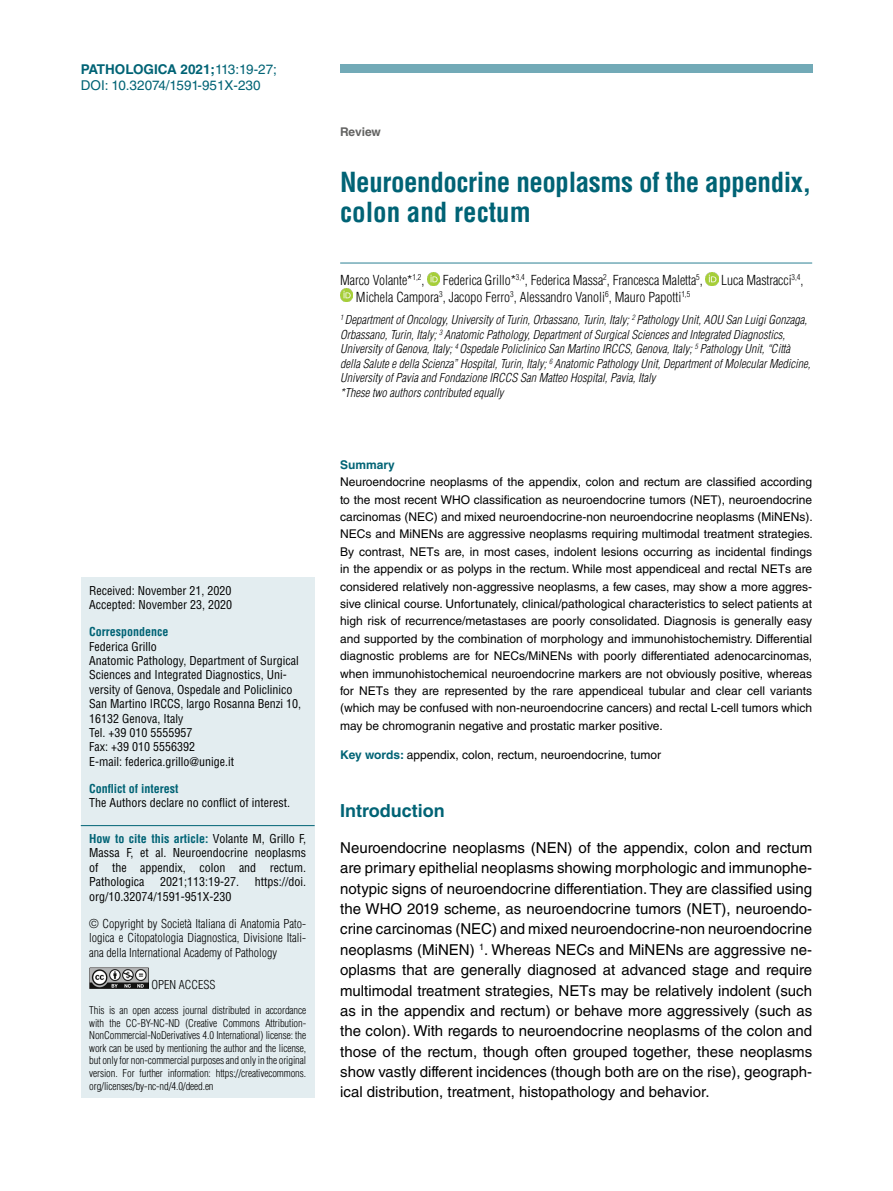
<style>
.page{position:relative;width:893px;height:1191px;background:#fff}
.page>*{position:absolute;margin:0;border:0;box-sizing:border-box;transform-origin:0 0}
.t1{font:700 condensed 27px/30px "Helvetica LT Std";letter-spacing:-.015em;color:#006375}
.t2{font:700 18px "Helvetica LT Std";color:#006375}
.t3{font:15px/20.4px "Helvetica LT Std";color:#000;text-align:justify}
.t4{font:300 condensed 13.5px "Helvetica LT Std";letter-spacing:-.005em;color:#000}
.t5{font:13.5px/16.2px "Helvetica LT Std";color:#006375}
.t6{font:12px/17.4px "Helvetica LT Std";color:#000;text-align:justify}
.t7{font:condensed 12px/14.4px "Helvetica LT Std";color:#000}
.t8{font:italic 300 condensed 12px/14.4px "Helvetica LT Std";color:#000}
.t9{font:300 condensed 12px/14.4px "Helvetica LT Std";color:#000;text-align:justify}
.t10{font:700 condensed 12px "Helvetica LT Std";color:#006375}
.t11{font:700 12px "Helvetica LT Std";color:#006375}
.t12{font:700 12px "Helvetica LT Std";letter-spacing:-.015em;color:#626261}
.t13{font:300 condensed 10.5px/12.6px "Helvetica LT Std";letter-spacing:-.01em;color:#000;text-align:justify}
.s1{font-weight:700}
.s2{font-weight:700;color:#006375}
</style>
<div class="page">
<div style="left:81px;top:577px;width:234px;height:521px;background:#e3edf0"></div>
<hr style="left:81px;top:825px;width:234px;height:1px;background:#006375">
<img style="left:89px;top:967px;width:60px;height:21px">
<div style="left:340px;top:64px;width:472px;height:8px;background:#72aab7"></div>
<hr style="left:340px;top:262px;width:472px;height:2px;background:#72aab7">
<svg style="left:427px;top:272px;width:13px;height:13px"></svg>
<svg style="left:706px;top:272px;width:12px;height:13px"></svg>
<svg style="left:340px;top:289px;width:13px;height:12px"></svg>
<p class="t5" style="left:81px;top:61px;width:198px"><span class="s1">PATHOLOGICA 2021;</span>113:19-27;<br>DOI: 10.32074/1591-951X-230</p>
<p class="t7" style="left:89px;top:583px;width:144px">Received: November 21, 2020<br>Accepted: November 23, 2020</p>
<p class="t10" style="left:89px;top:624px;width:81px">Correspondence</p>
<p class="t7" style="left:89px;top:639px;width:213px">Federica Grillo<br>Anatomic Pathology, Department of Surgical<br>Sciences and Integrated Diagnostics, Uni&shy;versity of Genova, Ospedale and Policlinico<br>San Martino IRCCS, largo Rosanna Benzi 10,<br>16132 Genova, Italy<br>Tel. +39 010 5555957<br>Fax: +39 010 5556392<br>E-mail: federica.grillo@unige.it</p>
<p class="t10" style="left:89px;top:781px;width:91px">Conflict of interest</p>
<p class="t7" style="left:89px;top:795px;width:202px">The Authors declare no conflict of interest.</p>
<p class="t7" style="left:89px;top:831px;width:218px;text-align:justify"><span class="s2">How to cite this article:</span> Volante M, Grillo F, Massa F, et al. Neuroendocrine neoplasms of the appendix, colon and rectum.<br>Pathologica</p>
<p class="t7" style="left:160px;top:874px;width:80px">2021;113:19-27.</p>
<p class="t7" style="left:255px;top:874px;width:53px">https://doi.</p>
<p class="t7" style="left:89px;top:889px;width:144px">org/10.32074/1591-951X-230</p>
<p class="t9" style="left:89px;top:916px;width:218px">© Copyright by Società Italiana di Anatomia Pato&shy;logica e Citopatologia Diagnostica, Divisione Itali&shy;ana della International Academy of Pathology</p>
<p class="t9" style="left:151px;top:977px;width:66px">OPEN ACCESS</p>
<p class="t13" style="left:89px;top:1003px;width:218px">This is an open access journal distributed in accordance with the CC-BY-NC-ND (Creative Commons Attribution-NonCommercial-NoDerivatives 4.0 International) license: the work can be used by mentioning the author and the license, but only for non-commercial purposes and only in the original version. For further information: https://creativecommons. org/licenses/by-nc-nd/4.0/deed.en</p>
<p class="t12" style="left:340px;top:125px;width:42px">Review</p>
<h1 class="t1" style="left:340px;top:167px;width:473px">Neuroendocrine neoplasms of the appendix, colon and rectum</h1>
<p class="t4" style="left:340px;top:272px;width:86px">Marco Volante*<sup>1,2</sup>,</p>
<p class="t4" style="left:443px;top:272px;width:261px">Federica Grillo*<sup>3,4</sup>, Federica Massa<sup>2</sup>, Francesca Maletta<sup>5</sup>,</p>
<p class="t4" style="left:721px;top:272px;width:84px">Luca Mastracci<sup>3,4</sup>,</p>
<p class="t4" style="left:356px;top:288px;width:336px">Michela Campora<sup>3</sup>, Jacopo Ferro<sup>3</sup>, Alessandro Vanoli<sup>6</sup>, Mauro Papotti<sup>1,5</sup></p>
<p class="t8" style="left:340px;top:313px;width:472px"><sup>1</sup> Department of Oncology, University of Turin, Orbassano, Turin, Italy; <sup>2</sup> Pathology Unit, AOU San Luigi Gonzaga, Orbassano, Turin, Italy; <sup>3</sup> Anatomic Pathology, Department of Surgical Sciences and Integrated Diagnostics, University of Genova, Italy; <sup>4</sup> Ospedale Policlinico San Martino IRCCS, Genova, Italy; <sup>5</sup> Pathology Unit, “Città della Salute e della Scienza” Hospital, Turin, Italy; <sup>6</sup> Anatomic Pathology Unit, Department of Molecular Medicine, University of Pavia and Fondazione IRCCS San Matteo Hospital, Pavia, Italy<br>*These two authors contributed equally</p>
<p class="t11" style="left:340px;top:457px;width:56px">Summary</p>
<p class="t6" style="left:340px;top:473px;width:474px">Neuroendocrine neoplasms of the appendix, colon and rectum are classified according to the most recent WHO classification as neuroendocrine tumors (NET), neuroendocrine carcinomas (NEC) and mixed neuroendocrine-non neuroendocrine neoplasms (MiNENs).<br>NECs and MiNENs are aggressive neoplasms requiring multimodal treatment strategies.<br>By contrast, NETs are, in most cases, indolent lesions occurring as incidental findings in the appendix or as polyps in the rectum. While most appendiceal and rectal NETs are considered relatively non-aggressive neoplasms, a few cases, may show a more aggres&shy;sive clinical course. Unfortunately, clinical/pathological characteristics to select patients at high risk of recurrence/metastases are poorly consolidated. Diagnosis is generally easy and supported by the combination of morphology and immunohistochemistry. Differential diagnostic problems are for NECs/MiNENs with poorly differentiated adenocarcinomas, when immunohistochemical neuroendocrine markers are not obviously positive, whereas for NETs they are represented by the rare appendiceal tubular and clear cell variants (which may be confused with non-neuroendocrine cancers) and rectal L-cell tumors which may be chromogranin negative and prostatic marker positive.</p>
<p class="t6" style="left:340px;top:746px;width:322px"><span class="s2">Key words:</span> appendix, colon, rectum, neuroendocrine, tumor</p>
<h2 class="t2" style="left:340px;top:800px;width:106px">Introduction</h2>
<p class="t3" style="left:340px;top:837px;width:474px">Neuroendocrine neoplasms (NEN) of the appendix, colon and rectum are primary epithelial neoplasms showing morphologic and immunophe&shy;notypic signs of neuroendocrine differentiation. They are classified using the WHO 2019 scheme, as neuroendocrine tumors (NET), neuroendo&shy;crine carcinomas (NEC) and mixed neuroendocrine-non neuroendocrine neoplasms (MiNEN) <sup>1</sup>. Whereas NECs and MiNENs are aggressive ne&shy;oplasms that are generally diagnosed at advanced stage and require multimodal treatment strategies, NETs may be relatively indolent (such as in the appendix and rectum) or behave more aggressively (such as the colon). With regards to neuroendocrine neoplasms of the colon and those of the rectum, though often grouped together, these neoplasms show vastly different incidences (though both are on the rise), geograph&shy;ical distribution, treatment, histopathology and behavior.</p>
</div>
